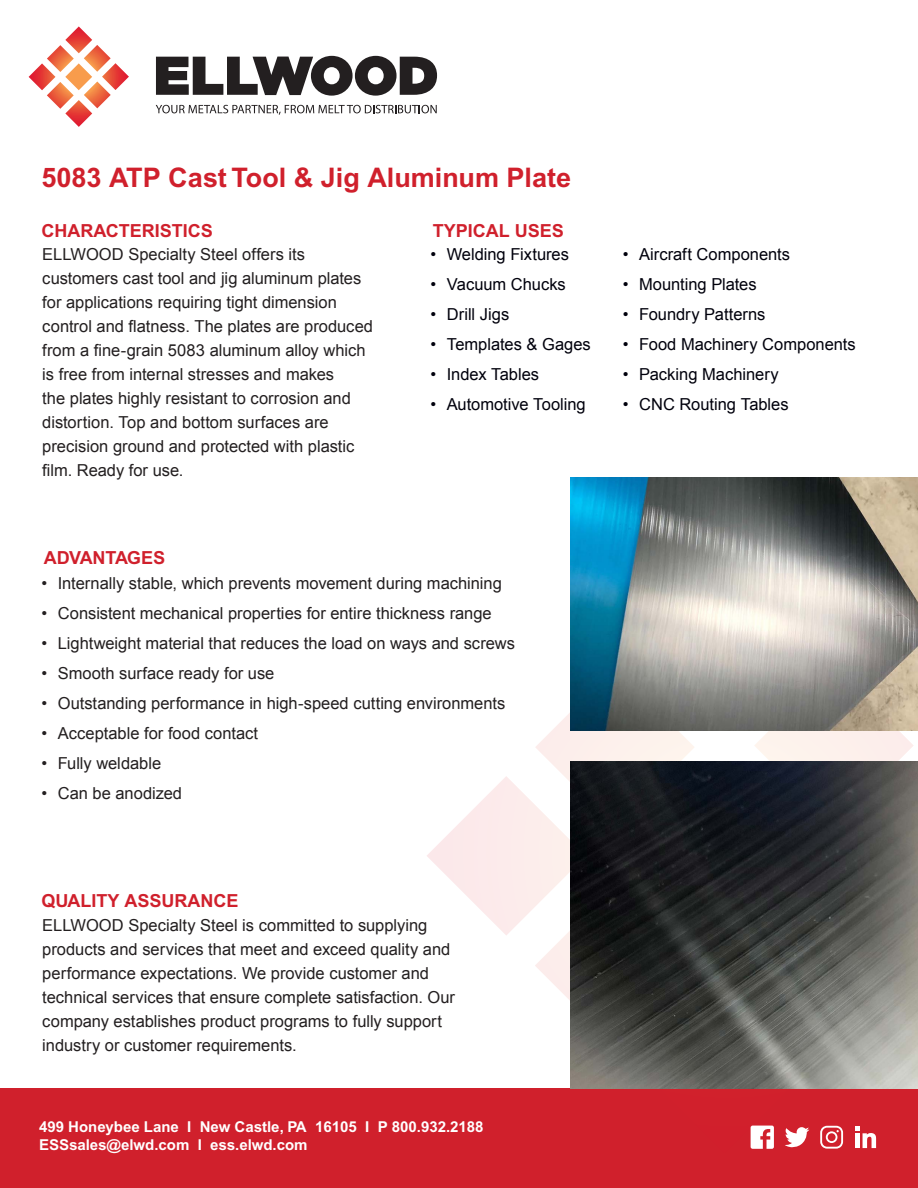
<style>
.page{position:relative;width:918px;height:1188px;background:#fff}
.page>*{position:absolute;margin:0;border:0;box-sizing:border-box;transform-origin:0 0}
.t1{font:700 27px "Arial";color:#d0202c}
.t2{font:700 18px "Arial";color:#d0202c}
.t3{font:16.5px/24px "Arial";color:#231f20}
.t4{font:16.5px "Arial";color:#00000c}
.t5{font:700 15px/18px "Arial";color:#fff}
</style>
<div class="page">
<div style="left:0;top:1088px;width:918px;height:100px;background:#d0202c"></div>
<svg style="left:156px;top:56px;width:281px;height:40px"></svg>
<svg style="left:29px;top:26px;width:100px;height:101px"></svg>
<svg style="left:156px;top:105px;width:281px;height:10px"></svg>
<svg style="left:427px;top:556px;width:491px;height:593px"></svg>
<img style="left:571px;top:477px;width:347px;height:253px">
<img style="left:571px;top:761px;width:347px;height:327px">
<p class="t1" style="left:42px;top:162px;width:531px">5083 ATP Cast Tool &amp; Jig Aluminum Plate</p>
<p class="t2" style="left:433px;top:220px;width:133px">TYPICAL USES</p>
<p class="t4" style="left:431px;top:244px;width:140px">• Welding Fixtures</p>
<p class="t4" style="left:431px;top:274px;width:137px">• Vacuum Chucks</p>
<p class="t4" style="left:431px;top:304px;width:80px">• Drill Jigs</p>
<p class="t4" style="left:431px;top:334px;width:162px">• Templates &amp; Gages</p>
<p class="t4" style="left:431px;top:364px;width:110px">• Index Tables</p>
<p class="t4" style="left:431px;top:394px;width:157px">• Automotive Tooling</p>
<p class="t2" style="left:42px;top:220px;width:173px">CHARACTERISTICS</p>
<p class="t3" style="left:42px;top:243px;width:332px">ELLWOOD Specialty Steel offers its customers cast tool and jig aluminum plates for applications requiring tight dimension control and flatness. The plates are produced from a fine-grain 5083 aluminum alloy which is free from internal stresses and makes<br>the plates highly resistant to corrosion and distortion. Top and bottom surfaces are precision ground and protected with plastic film. Ready for use.</p>
<p class="t2" style="left:44px;top:547px;width:123px">ADVANTAGES</p>
<p class="t3" style="left:42px;top:571px;width:462px">• Internally stable, which prevents movement during machining</p>
<p class="t3" style="left:42px;top:601px;width:452px">• Consistent mechanical properties for entire thickness range</p>
<p class="t3" style="left:42px;top:631px;width:475px">• Lightweight material that reduces the load on ways and screws</p>
<p class="t3" style="left:42px;top:661px;width:234px">• Smooth surface ready for use</p>
<p class="t3" style="left:42px;top:691px;width:465px">• Outstanding performance in high-speed cutting environments</p>
<p class="t3" style="left:42px;top:721px;width:218px">• Acceptable for food contact</p>
<p class="t3" style="left:42px;top:751px;width:121px">• Fully weldable</p>
<p class="t3" style="left:42px;top:781px;width:142px">• Can be anodized</p>
<p class="t4" style="left:623px;top:244px;width:169px">• Aircraft Components</p>
<p class="t4" style="left:623px;top:274px;width:135px">• Mounting Plates</p>
<p class="t4" style="left:623px;top:304px;width:144px">• Foundry Patterns</p>
<p class="t4" style="left:623px;top:334px;width:234px">• Food Machinery Components</p>
<p class="t4" style="left:623px;top:364px;width:157px">• Packing Machinery</p>
<p class="t4" style="left:623px;top:394px;width:167px">• CNC Routing Tables</p>
<p class="t2" style="left:42px;top:890px;width:198px">QUALITY ASSURANCE</p>
<p class="t3" style="left:42px;top:913px;width:414px">ELLWOOD Specialty Steel is committed to supplying products and services that meet and exceed quality and performance expectations. We provide customer and technical services that ensure complete satisfaction. Our company establishes product programs to fully support industry or customer requirements.</p>
<p class="t5" style="left:39px;top:1118px;width:446px">499 Honeybee Lane I New Castle, PA 16105 I P 800.932.2188<br>ESSsales@elwd.com I ess.elwd.com</p>
</div>
